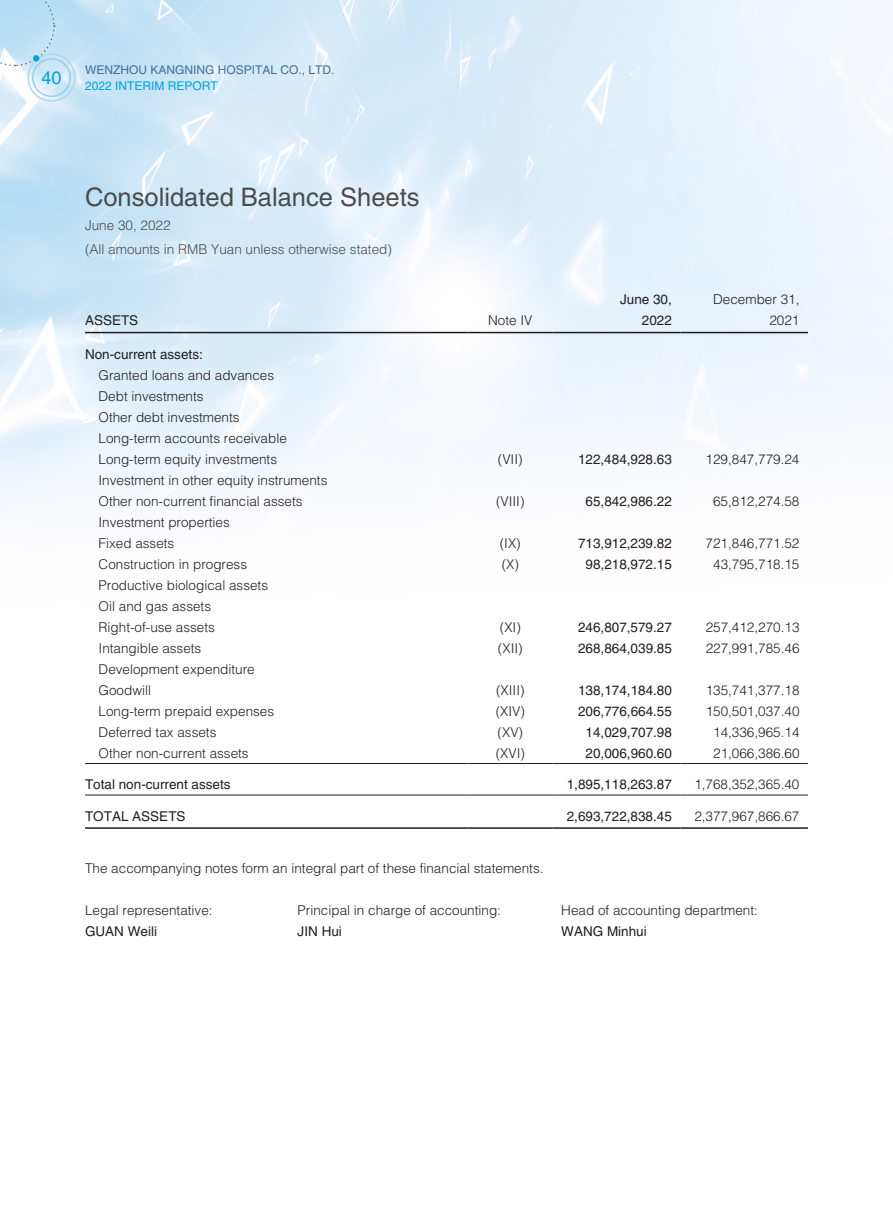
<style>
.page{position:relative;width:893px;height:1212px;background:#fff}
.page>*{position:absolute;margin:0;border:0;box-sizing:border-box;transform-origin:0 0}
.t1{font:25.5px "Helvetica LT Std";color:#4b4c4d}
.t2{font:18px "Helvetica LT Std";color:#00a2df}
.t3{font:300 13.5px/21px "Helvetica LT Std";color:#231f20}
.t4{font:13.5px/21px "Helvetica LT Std";color:#231f20;text-align:right}
.t5{font:300 13.5px/24px "Helvetica LT Std";color:#4b4c4d}
.t6{font:12px "Helvetica LT Std";color:#457196}
.t7{font:12px "Helvetica LT Std";color:#00a2df}
</style>
<div class="page">
<img style="left:0;top:0;width:893px;height:795px">
<div style="left:27px;top:53px;width:49px;height:49px;border:2px solid #acd8f3;border-radius:50%"></div>
<svg style="left:0;top:0;width:55px;height:67px;background:#bedff4"></svg>
<div style="left:32px;top:58px;width:39px;height:39px;border:2px solid #94d0f0;border-radius:50%"></div>
<div style="left:33px;top:55px;width:6px;height:7px;background:#00a2df;border-radius:50%"></div>
<hr style="left:85px;top:332px;width:383px;height:1px;background:#231f20">
<hr style="left:468px;top:332px;width:85px;height:1px;background:#231f20">
<hr style="left:553px;top:332px;width:127px;height:1px;background:#231f20">
<hr style="left:680px;top:332px;width:128px;height:1px;background:#231f20">
<hr style="left:85px;top:763px;width:383px;height:1px;background:#231f20">
<hr style="left:468px;top:763px;width:85px;height:1px;background:#231f20">
<hr style="left:553px;top:763px;width:127px;height:1px;background:#231f20">
<hr style="left:680px;top:763px;width:128px;height:1px;background:#231f20">
<hr style="left:85px;top:795px;width:383px;height:1px;background:#231f20">
<hr style="left:468px;top:795px;width:85px;height:1px;background:#231f20">
<hr style="left:553px;top:795px;width:127px;height:1px;background:#231f20">
<hr style="left:680px;top:795px;width:128px;height:1px;background:#231f20">
<hr style="left:85px;top:827px;width:383px;height:2px;background:#231f20">
<hr style="left:468px;top:827px;width:85px;height:2px;background:#231f20">
<hr style="left:553px;top:827px;width:127px;height:2px;background:#231f20">
<hr style="left:680px;top:827px;width:128px;height:2px;background:#231f20">
<h2 class="t2" style="left:42px;top:67px;width:22px">40</h2>
<p class="t6" style="left:85px;top:63px;width:251px">WENZHOU KANGNING HOSPITAL CO., LTD.</p>
<p class="t7" style="left:85px;top:79px;width:134px">2022 INTERIM REPORT</p>
<h1 class="t1" style="left:85px;top:183px;width:336px">Consolidated Balance Sheets</h1>
<p class="t5" style="left:85px;top:213px;width:308px">June 30, 2022<br>(All amounts in RMB Yuan unless otherwise stated)</p>
<p class="t4" style="left:85px;top:310px;width:55px">ASSETS</p>
<p class="t3" style="left:488px;top:310px;width:46px">Note IV</p>
<p class="t4" style="left:620px;top:289px;width:53px">June 30,<br>2022</p>
<p class="t3" style="left:713px;top:289px;width:88px;text-align:right">December 31,<br>2021</p>
<p class="t4" style="left:85px;top:343px;width:119px">Non-current assets:</p>
<p class="t3" style="left:99px;top:364px;width:190px">Granted loans and advances<br>Debt investments<br>Other debt investments<br>Long-term accounts receivable<br>Long-term equity investments</p>
<p class="t3" style="left:99px;top:469px;width:230px">Investment in other equity instruments<br>Other non-current financial assets</p>
<p class="t3" style="left:99px;top:511px;width:133px">Investment properties<br>Fixed assets</p>
<p class="t3" style="left:498px;top:448px;width:26px">(VII)</p>
<p class="t4" style="left:578px;top:448px;width:95px">122,484,928.63</p>
<p class="t3" style="left:706px;top:448px;width:95px">129,847,779.24</p>
<p class="t3" style="left:496px;top:490px;width:30px">(VIII)</p>
<p class="t4" style="left:586px;top:490px;width:88px">65,842,986.22</p>
<p class="t3" style="left:713px;top:490px;width:88px">65,812,274.58</p>
<p class="t3" style="left:500px;top:532px;width:22px">(IX)</p>
<p class="t4" style="left:578px;top:532px;width:95px">713,912,239.82</p>
<p class="t3" style="left:706px;top:532px;width:95px">721,846,771.52</p>
<p class="t3" style="left:99px;top:553px;width:150px">Construction in progress</p>
<p class="t3" style="left:502px;top:553px;width:19px">(X)</p>
<p class="t4" style="left:586px;top:553px;width:88px">98,218,972.15</p>
<p class="t3" style="left:713px;top:553px;width:88px">43,795,718.15</p>
<p class="t3" style="left:99px;top:574px;width:171px">Productive biological assets<br>Oil and gas assets<br>Right-of-use assets</p>
<p class="t3" style="left:500px;top:616px;width:22px">(XI)</p>
<p class="t4" style="left:578px;top:616px;width:95px">246,807,579.27</p>
<p class="t3" style="left:706px;top:616px;width:95px">257,412,270.13</p>
<p class="t3" style="left:99px;top:637px;width:104px">Intangible assets</p>
<p class="t3" style="left:498px;top:637px;width:26px">(XII)</p>
<p class="t4" style="left:578px;top:637px;width:95px">268,864,039.85</p>
<p class="t3" style="left:706px;top:637px;width:95px">227,991,785.46</p>
<p class="t3" style="left:99px;top:658px;width:158px">Development expenditure<br>Goodwill</p>
<p class="t3" style="left:496px;top:679px;width:30px">(XIII)</p>
<p class="t4" style="left:578px;top:679px;width:95px">138,174,184.80</p>
<p class="t3" style="left:706px;top:679px;width:95px">135,741,377.18</p>
<p class="t3" style="left:99px;top:700px;width:177px">Long-term prepaid expenses</p>
<p class="t3" style="left:496px;top:700px;width:31px">(XIV)</p>
<p class="t4" style="left:578px;top:700px;width:95px">206,776,664.55</p>
<p class="t3" style="left:706px;top:700px;width:95px">150,501,037.40</p>
<p class="t3" style="left:99px;top:721px;width:119px">Deferred tax assets</p>
<p class="t3" style="left:498px;top:721px;width:27px">(XV)</p>
<p class="t4" style="left:586px;top:721px;width:88px">14,029,707.98</p>
<p class="t3" style="left:713px;top:721px;width:88px">14,336,965.14</p>
<p class="t3" style="left:99px;top:742px;width:152px">Other non-current assets</p>
<p class="t3" style="left:496px;top:742px;width:31px">(XVI)</p>
<p class="t4" style="left:586px;top:742px;width:88px">20,006,960.60</p>
<p class="t3" style="left:713px;top:742px;width:88px">21,066,386.60</p>
<p class="t4" style="left:85px;top:774px;width:147px">Total non-current assets</p>
<p class="t4" style="left:567px;top:774px;width:107px">1,895,118,263.87</p>
<p class="t3" style="left:694px;top:774px;width:107px">1,768,352,365.40</p>
<p class="t4" style="left:85px;top:805px;width:102px">TOTAL ASSETS</p>
<p class="t4" style="left:567px;top:805px;width:107px">2,693,722,838.45</p>
<p class="t3" style="left:694px;top:805px;width:107px">2,377,967,866.67</p>
<p class="t3" style="left:85px;top:858px;width:460px">The accompanying notes form an integral part of these financial statements.</p>
<p class="t3" style="left:85px;top:900px;width:129px">Legal representative:</p>
<p class="t3" style="left:298px;top:900px;width:205px">Principal in charge of accounting:</p>
<p class="t3" style="left:561px;top:900px;width:198px">Head of accounting department:</p>
<p class="t4" style="left:85px;top:921px;width:73px">GUAN Weili</p>
<p class="t4" style="left:298px;top:921px;width:46px">JIN Hui</p>
<p class="t4" style="left:561px;top:921px;width:87px">WANG Minhui</p>
</div>
